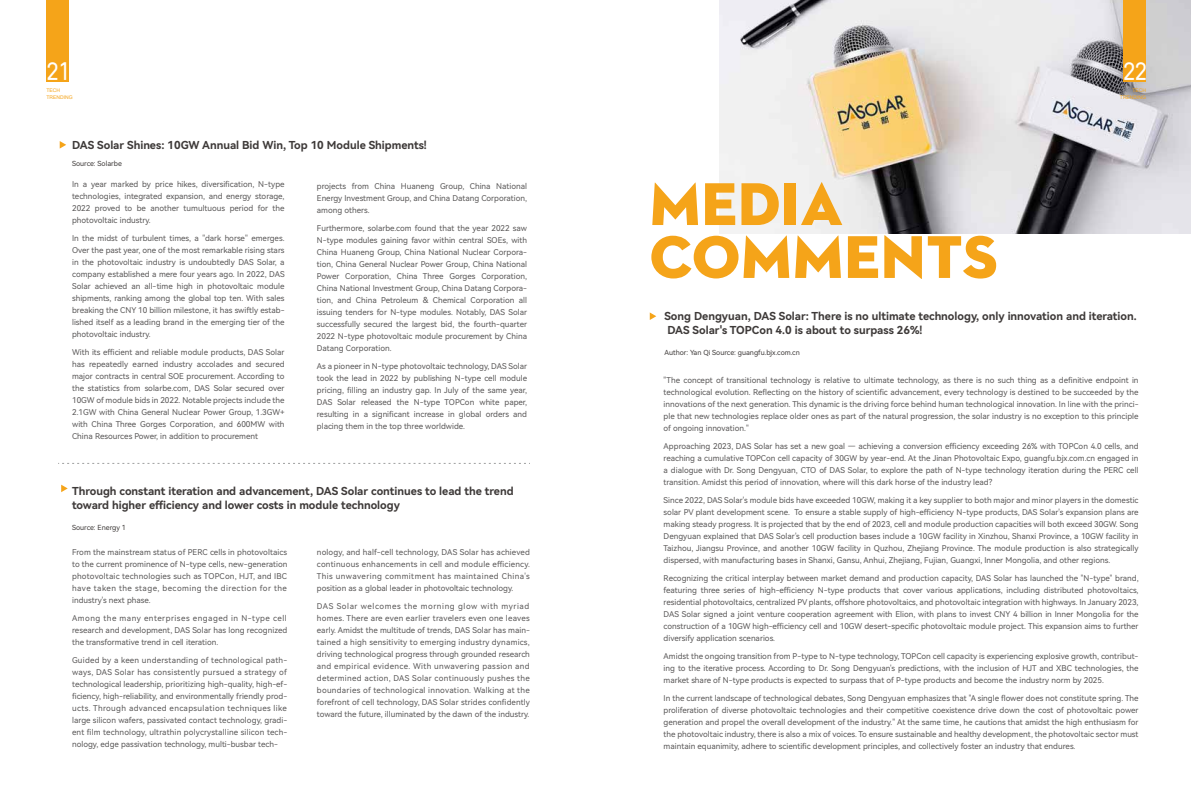
<style>
.page{position:relative;width:1191px;height:808px;background:#fff}
.page>*{position:absolute;margin:0;border:0;box-sizing:border-box;transform-origin:0 0}
.t1{font:61.4px/52.9px "Neutraface 2 Display Titling";letter-spacing:.015em;color:#f5a419}
.t2{font:20.6px "Kingsoft Cloud Font";color:#fff}
.t3{font:11px/14px "Harmony OS Sans SC Bold";color:#3e3a39}
.t4{font:8px/12px "Harmony OS Sans SC";color:#595757;text-align:justify}
.t5{font:7px "Harmony OS Sans SC";color:#3e3a39}
.t6{font:5px/7px "Arial";color:#f5a419}
</style>
<div class="page">
<img style="left:719px;top:0;width:472px;height:234px">
<svg style="left:58px;top:463px;width:472px;height:1px"></svg>
<div style="left:47px;top:0;width:22px;height:81px;background:#f5a419"></div>
<div style="left:1123px;top:0;width:22px;height:81px;background:#f5a419"></div>
<svg style="left:60px;top:141px;width:6px;height:8px"></svg>
<svg style="left:650px;top:312px;width:6px;height:8px"></svg>
<svg style="left:61px;top:485px;width:7px;height:7px"></svg>
<h2 class="t2" style="left:47px;top:61px;width:25px">21</h2>
<h2 class="t2" style="left:1123px;top:61px;width:25px">22</h2>
<p class="t6" style="left:46px;top:86px;width:28px">TECH<br>TRENDING</p>
<p class="t6" style="left:1120px;top:86px;width:28px;text-align:right">TECH<br>TRENDING</p>
<h3 class="t3" style="left:72px;top:137px;width:356px">DAS Solar Shines: 10GW Annual Bid Win, Top 10 Module Shipments!</h3>
<p class="t4" style="left:72px;top:178px;width:214px">In a year marked by price hikes, diversification, N-type technologies, integrated expansion, and energy storage, 2022 proved to be another tumultuous period for the photovoltaic industry.</p>
<p class="t4" style="left:72px;top:232px;width:214px">In the midst of turbulent times, a ''dark horse'' emerges.<br>Over the past year, one of the most remarkable rising stars in the photovoltaic industry is undoubtedly DAS Solar, a company established a mere four years ago. In 2022, DAS Solar achieved an all-time high in photovoltaic module shipments, ranking among the global top ten. With sales breaking the CNY 10 billion milestone, it has swiftly estab&shy;lished itself as a leading brand in the emerging tier of the photovoltaic industry.</p>
<p class="t4" style="left:72px;top:346px;width:214px">With its efficient and reliable module products, DAS Solar has repeatedly earned industry accolades and secured major contracts in central SOE procurement. According to the statistics from solarbe.com, DAS Solar secured over 10GW of module bids in 2022. Notable projects include the 2.1GW with China General Nuclear Power Group, 1.3GW+ with China Three Gorges Corporation, and 600MW with China Resources Power, in addition to procurement</p>
<p class="t5" style="left:72px;top:158px;width:51px">Source: Solarbe</p>
<p class="t4" style="left:317px;top:180px;width:212px">projects from China Huaneng Group, China National Energy Investment Group, and China Datang Corporation, among others.</p>
<p class="t4" style="left:317px;top:222px;width:212px">Furthermore, solarbe.com found that the year 2022 saw N-type modules gaining favor within central SOEs, with China Huaneng Group, China National Nuclear Corpora&shy;tion, China General Nuclear Power Group, China National Power Corporation, China Three Gorges Corporation, China National Investment Group, China Datang Corpora&shy;tion, and China Petroleum &amp; Chemical Corporation all issuing tenders for N-type modules. Notably, DAS Solar successfully secured the largest bid, the fourth-quarter 2022 N-type photovoltaic module procurement by China Datang Corporation.</p>
<p class="t4" style="left:317px;top:360px;width:212px">As a pioneer in N-type photovoltaic technology, DAS Solar took the lead in 2022 by publishing N-type cell module pricing, filling an industry gap. In July of the same year, DAS Solar released the N-type TOPCon white paper, resulting in a significant increase in global orders and placing them in the top three worldwide.</p>
<h3 class="t3" style="left:72px;top:483px;width:443px">Through constant iteration and advancement, DAS Solar continues to lead the trend toward higher efficiency and lower costs in module technology</h3>
<p class="t4" style="left:72px;top:546px;width:217px">From the mainstream status of PERC cells in photovoltaics to the current prominence of N-type cells, new-generation photovoltaic technologies such as TOPCon, HJT, and IBC have taken the stage, becoming the direction for the industry's next phase.</p>
<p class="t4" style="left:72px;top:612px;width:217px">Among the many enterprises engaged in N-type cell research and development, DAS Solar has long recognized the transformative trend in cell iteration.</p>
<p class="t4" style="left:72px;top:654px;width:217px">Guided by a keen understanding of technological path&shy;ways, DAS Solar has consistently pursued a strategy of technological leadership, prioritizing high-quality, high-ef&shy;ficiency, high-reliability, and environmentally friendly prod&shy;ucts. Through advanced encapsulation techniques like large silicon wafers, passivated contact technology, gradi&shy;ent film technology, ultrathin polycrystalline silicon tech&shy;nology, edge passivation technology, multi-busbar tech-</p>
<p class="t5" style="left:72px;top:523px;width:55px">Source: Energy 1</p>
<p class="t4" style="left:317px;top:545px;width:214px">nology, and half-cell technology, DAS Solar has achieved continuous enhancements in cell and module efficiency.<br>This unwavering commitment has maintained China's position as a global leader in photovoltaic technology.</p>
<p class="t4" style="left:317px;top:599px;width:215px">DAS Solar welcomes the morning glow with myriad homes. There are even earlier travelers even one leaves early. Amidst the multitude of trends, DAS Solar has main&shy;tained a high sensitivity to emerging industry dynamics, driving technological progress through grounded research and empirical evidence. With unwavering passion and determined action, DAS Solar continuously pushes the boundaries of technological innovation. Walking at the forefront of cell technology, DAS Solar strides confidently toward the future, illuminated by the dawn of the industry.</p>
<h1 class="t1" style="left:650px;top:178px;width:349px">MEDIA<br>COMMENTS</h1>
<h3 class="t3" style="left:664px;top:309px;width:474px">Song Dengyuan, DAS Solar: There is no ultimate technology, only innovation and iteration.<br>DAS Solar's TOPCon 4.0 is about to surpass 26%!</h3>
<p class="t4" style="left:663px;top:374px;width:476px">"The concept of transitional technology is relative to ultimate technology, as there is no such thing as a definitive endpoint in technological evolution. Reflecting on the history of scientific advancement, every technology is destined to be succeeded by the innovations of the next generation. This dynamic is the driving force behind human technological innovation. In line with the princi&shy;ple that new technologies replace older ones as part of the natural progression, the solar industry is no exception to this principle of ongoing innovation."</p>
<p class="t4" style="left:663px;top:440px;width:476px">Approaching 2023, DAS Solar has set a new goal — achieving a conversion efficiency exceeding 26% with TOPCon 4.0 cells, and reaching a cumulative TOPCon cell capacity of 30GW by year-end. At the Jinan Photovoltaic Expo, guangfu.bjx.com.cn engaged in a dialogue with Dr. Song Dengyuan, CTO of DAS Solar, to explore the path of N-type technology iteration during the PERC cell transition. Amidst this period of innovation, where will this dark horse of the industry lead?</p>
<p class="t4" style="left:663px;top:494px;width:476px">Since 2022, DAS Solar's module bids have exceeded 10GW, making it a key supplier to both major and minor players in the domestic solar PV plant development scene. To ensure a stable supply of high-efficiency N-type products, DAS Solar's expansion plans are making steady progress. It is projected that by the end of 2023, cell and module production capacities will both exceed 30GW. Song Dengyuan explained that DAS Solar's cell production bases include a 10GW facility in Xinzhou, Shanxi Province, a 10GW facility in Taizhou, Jiangsu Province, and another 10GW facility in Quzhou, Zhejiang Province. The module production is also strategically dispersed, with manufacturing bases in Shanxi, Gansu, Anhui, Zhejiang, Fujian, Guangxi, Inner Mongolia, and other regions.</p>
<p class="t4" style="left:663px;top:572px;width:476px">Recognizing the critical interplay between market demand and production capacity, DAS Solar has launched the "N-type" brand, featuring three series of high-efficiency N-type products that cover various applications, including distributed photovoltaics, residential photovoltaics, centralized PV plants, offshore photovoltaics, and photovoltaic integration with highways. In January 2023, DAS Solar signed a joint venture cooperation agreement with Elion, with plans to invest CNY 4 billion in Inner Mongolia for the construction of a 10GW high-efficiency cell and 10GW desert-specific photovoltaic module project. This expansion aims to further diversify application scenarios.</p>
<p class="t4" style="left:663px;top:650px;width:476px">Amidst the ongoing transition from P-type to N-type technology, TOPCon cell capacity is experiencing explosive growth, contribut&shy;ing to the iterative process. According to Dr. Song Dengyuan's predictions, with the inclusion of HJT and XBC technologies, the market share of N-type products is expected to surpass that of P-type products and become the industry norm by 2025.</p>
<p class="t4" style="left:663px;top:692px;width:476px">In the current landscape of technological debates, Song Dengyuan emphasizes that "A single flower does not constitute spring. The proliferation of diverse photovoltaic technologies and their competitive coexistence drive down the cost of photovoltaic power generation and propel the overall development of the industry." At the same time, he cautions that amidst the high enthusiasm for the photovoltaic industry, there is also a mix of voices. To ensure sustainable and healthy development, the photovoltaic sector must maintain equanimity, adhere to scientific development principles, and collectively foster an industry that endures.</p>
<p class="t5" style="left:664px;top:347px;width:137px">Author: Yan Qi Source: guangfu.bjx.com.cn</p>
</div>
